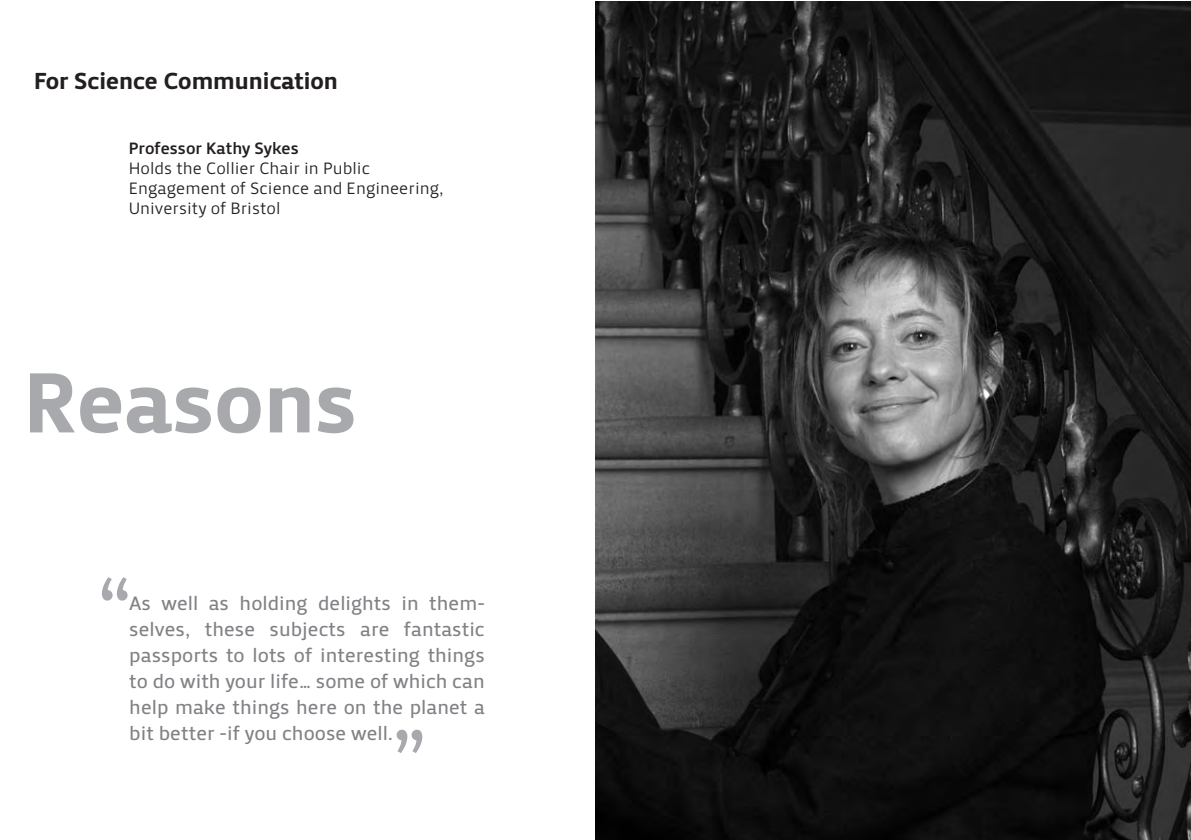
<style>
.page{position:relative;width:1191px;height:840px;background:#fff}
.page>*{position:absolute;margin:0;border:0;box-sizing:border-box;transform-origin:0 0}
.t1{font:88px "Priva Four Pro";color:#a8a9ad}
.t2{font:88px "Priva Two Pro";color:#a8a9ad}
.t3{font:24px "Priva Four Pro";color:#231f20}
.t4{font:20px/26px "Priva Two Pro";color:#808285;text-align:justify}
.t5{font:17px/20px "Priva One Pro";color:#231f20}
.t6{font:17px "Priva Three Pro";color:#231f20}
</style>
<div class="page">
<img style="left:595px;top:1px;width:595px;height:838px">
<p class="t3" style="left:34px;top:66px;width:305px">For Science Communication</p>
<p class="t6" style="left:129px;top:137px;width:172px">Professor Kathy Sykes</p>
<p class="t5" style="left:129px;top:158px;width:316px">Holds the Collier Chair in Public<br>Engagement of Science and Engineering,<br>University of Bristol</p>
<h1 class="t1" style="left:24px;top:346px;width:335px">Reasons</h1>
<h1 class="t2" style="left:95px;top:554px;width:40px">“</h1>
<p class="t4" style="left:129px;top:590px;width:357px">As well as holding delights in them&shy;selves, these subjects are fantastic passports to lots of interesting things to do with your life… some of which can help make things here on the planet a bit better -if you choose well.</p>
<h1 class="t2" style="left:390px;top:705px;width:40px">”</h1>
</div>
